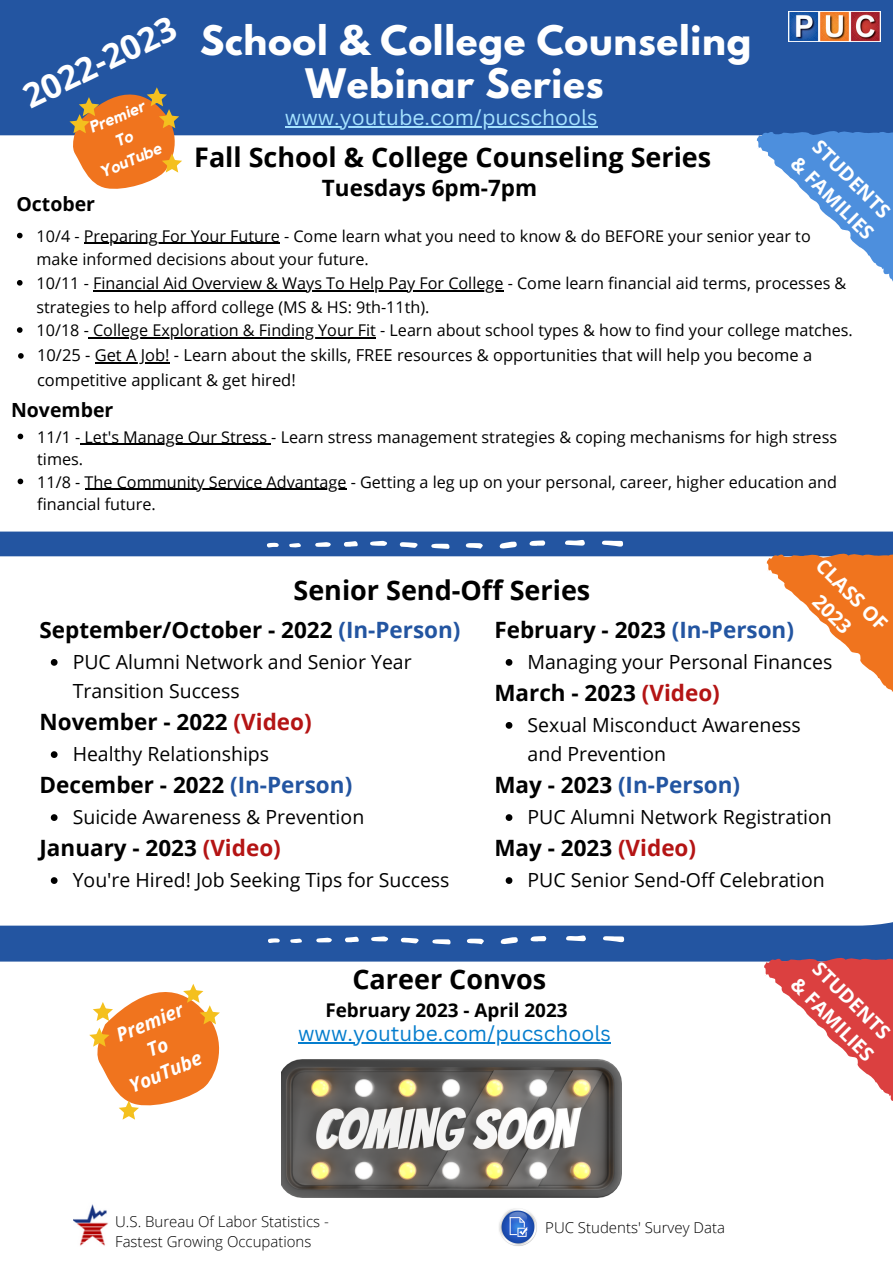
<style>
.page{position:relative;width:893px;height:1264px;background:#fff}
.page>*{position:absolute;margin:0;border:0;box-sizing:border-box;transform-origin:0 0}
.t1{font:700 36px/42.8px "League Spartan";letter-spacing:.02em;color:#fff}
.t2{font:700 33.9px "Open Sans";color:#fff}
.t3{font:700 27px "Open Sans";color:#000}
.t4{font:700 22.5px "Open Sans";color:#000}
.t5{font:700 22.5px "Open Sans";color:#2355a1}
.t6{font:21px "Canva Sans";color:#a5e2ff}
.t7{font:21px "Canva Sans";color:#057dcd}
.t8{font:700 19.95px/27.6px "Open Sans";color:#fff;text-align:center}
.t9{font:19.5px/29.2px "Open Sans";color:#000}
.t10{font:700 19.5px/27px "Open Sans";color:#fff}
.t11{font:700 19.5px "Open Sans";color:#000}
.t12{font:italic 700 19.05px/25.8px "Open Sans";color:#fff;text-align:center}
.t13{font:700 18.9px "Open Sans";color:#000}
.t14{font:16.5px/24.8px "Open Sans";color:#000}
.t15{font:16.2px/23.5px "Open Sans";color:#000}
.t16{font:italic 700 16.05px/22.5px "Kollektif";color:#fff;text-align:center}
.t17{font:300 15px/20.2px "Open Sans";color:#000}
.s1{color:#2355a1}
.s2{color:#b41414}
.s3{color:#000}
</style>
<div class="page">
<div style="left:0;top:0;width:892px;height:1262px;background:#2355a1"></div>
<div style="left:0;top:556px;width:892px;height:369px;background:#fff"></div>
<div style="left:0;top:135px;width:892px;height:396px;background:#fff"></div>
<svg style="left:602px;top:540px;width:21px;height:6px"></svg>
<svg style="left:499px;top:541px;width:18px;height:7px"></svg>
<svg style="left:565px;top:540px;width:20px;height:5px"></svg>
<svg style="left:431px;top:543px;width:18px;height:6px"></svg>
<svg style="left:399px;top:542px;width:19px;height:6px"></svg>
<svg style="left:466px;top:543px;width:17px;height:5px"></svg>
<svg style="left:529px;top:540px;width:16px;height:6px"></svg>
<svg style="left:370px;top:541px;width:17px;height:5px"></svg>
<svg style="left:344px;top:541px;width:14px;height:5px"></svg>
<svg style="left:315px;top:542px;width:16px;height:5px"></svg>
<svg style="left:267px;top:542px;width:12px;height:5px"></svg>
<svg style="left:289px;top:543px;width:12px;height:4px"></svg>
<svg style="left:603px;top:936px;width:21px;height:6px"></svg>
<svg style="left:500px;top:937px;width:18px;height:7px"></svg>
<svg style="left:566px;top:935px;width:20px;height:6px"></svg>
<svg style="left:432px;top:939px;width:18px;height:5px"></svg>
<svg style="left:400px;top:937px;width:19px;height:6px"></svg>
<svg style="left:467px;top:938px;width:17px;height:6px"></svg>
<svg style="left:530px;top:936px;width:16px;height:5px"></svg>
<svg style="left:371px;top:936px;width:17px;height:5px"></svg>
<svg style="left:345px;top:936px;width:14px;height:6px"></svg>
<svg style="left:316px;top:937px;width:16px;height:5px"></svg>
<svg style="left:268px;top:938px;width:12px;height:5px"></svg>
<svg style="left:290px;top:938px;width:12px;height:5px"></svg>
<div style="left:0;top:961px;width:892px;height:301px;background:#fff"></div>
<img style="left:788px;top:11px;width:92px;height:31px">
<img style="left:73px;top:1202px;width:38px;height:44px">
<img style="left:498px;top:1207px;width:39px;height:39px">
<svg style="left:756px;top:131px;width:136px;height:156px;background:#a3c4ec"></svg>
<svg style="left:764px;top:957px;width:128px;height:156px;background:#eaa2a3"></svg>
<svg style="left:505px;top:659px;width:7px;height:6px"></svg>
<svg style="left:505px;top:722px;width:7px;height:6px"></svg>
<svg style="left:505px;top:814px;width:7px;height:7px"></svg>
<svg style="left:505px;top:877px;width:7px;height:6px"></svg>
<img style="left:281px;top:1059px;width:340px;height:138px">
<svg style="left:51px;top:659px;width:7px;height:6px"></svg>
<svg style="left:51px;top:751px;width:7px;height:7px"></svg>
<svg style="left:51px;top:814px;width:7px;height:7px"></svg>
<svg style="left:51px;top:877px;width:7px;height:6px"></svg>
<svg style="left:18px;top:433px;width:5px;height:6px"></svg>
<hr style="left:80px;top:444px;width:191px;height:1px;background:#000">
<svg style="left:18px;top:478px;width:5px;height:6px"></svg>
<hr style="left:85px;top:489px;width:261px;height:1px;background:#000">
<svg style="left:17px;top:233px;width:6px;height:5px"></svg>
<hr style="left:84px;top:243px;width:196px;height:1px;background:#000">
<svg style="left:17px;top:280px;width:6px;height:5px"></svg>
<hr style="left:93px;top:290px;width:410px;height:1px;background:#000">
<svg style="left:17px;top:327px;width:6px;height:6px"></svg>
<hr style="left:89px;top:337px;width:287px;height:1px;background:#000">
<svg style="left:18px;top:353px;width:6px;height:6px"></svg>
<hr style="left:95px;top:362px;width:75px;height:1px;background:#000">
<svg style="left:69px;top:87px;width:114px;height:104px"></svg>
<svg style="left:89px;top:981px;width:140px;height:138px;background:#f6b17b"></svg>
<svg style="left:766px;top:553px;width:126px;height:156px;background:#f4bb94"></svg>
<hr style="left:285px;top:126px;width:312px;height:1px;background:#a5e2ff">
<hr style="left:298px;top:1042px;width:313px;height:1px;background:#057dcd">
<h2 class="t2" style="left:15px;top:77px;width:167px;rotate:-26deg">2022-2023</h2>
<h1 class="t1" style="left:305px;top:24px;width:447px;text-indent:-106px">School &amp; College Counseling<br>Webinar Series</h1>
<p class="t16" style="left:78px;top:122px;width:68px;rotate:-23deg">Premier<br>To<br>YouTube</p>
<p class="t6" style="left:285px;top:103px;width:314px">www.youtube.com/pucschools</p>
<p class="t10" style="left:823px;top:131px;width:109px;rotate:45deg">STUDENTS &amp; FAMILIES</p>
<h3 class="t3" style="left:194px;top:138px;width:518px">Fall School &amp; College Counseling Series</h3>
<h3 class="t4" style="left:322px;top:171px;width:217px">Tuesdays 6pm-7pm</h3>
<p class="t11" style="left:16px;top:190px;width:80px">October</p>
<p class="t15" style="left:37px;top:224px;width:817px">10/4 - Preparing For Your Future - Come learn what you need to know &amp; do BEFORE your senior year to make informed decisions about your future.<br>10/11 - Financial Aid Overview &amp; Ways To Help Pay For College - Come learn financial aid terms, processes &amp; strategies to help afford college (MS &amp; HS: 9th-11th).<br>10/18 - College Exploration &amp; Finding Your Fit - Learn about school types &amp; how to find your college matches.</p>
<p class="t14" style="left:37px;top:342px;width:776px">10/25 - Get A Job! - Learn about the skills, FREE resources &amp; opportunities that will help you become a competitive applicant &amp; get hired!</p>
<p class="t11" style="left:11px;top:396px;width:104px">November</p>
<p class="t15" style="left:37px;top:425px;width:801px;line-height:22.5px">11/1 - Let's Manage Our Stress - Learn stress management strategies &amp; coping mechanisms for high stress times.<br>11/8 - The Community Service Advantage - Getting a leg up on your personal, career, higher education and financial future.</p>
<h3 class="t3" style="left:293px;top:571px;width:298px">Senior Send-Off Series</h3>
<h3 class="t4" style="left:40px;top:613px;width:422px">September/October - 2022 <span class="s1">(In-Person)</span></h3>
<h3 class="t4" style="left:494px;top:613px;width:301px">February - 2023 <span class="s1">(In-Person)</span></h3>
<p class="t8" style="left:829px;top:552px;width:93px;rotate:45deg">CLASS OF<br>2023</p>
<p class="t9" style="left:73px;top:647px;width:340px">PUC Alumni Network and Senior Year<br>Transition Success</p>
<p class="t9" style="left:527px;top:647px;width:306px">Managing your Personal Finances</p>
<h3 class="t4" style="left:494px;top:676px;width:227px">March - 2023 <span class="s2">(Video)</span></h3>
<h3 class="t4" style="left:40px;top:705px;width:274px">November - 2022 <span class="s2">(Video)</span></h3>
<p class="t9" style="left:73px;top:739px;width:198px">Healthy Relationships</p>
<p class="t9" style="left:527px;top:710px;width:275px">Sexual Misconduct Awareness and Prevention</p>
<h3 class="t4" style="left:40px;top:768px;width:314px">December - 2022 <span class="s1">(In-Person)</span></h3>
<h3 class="t5" style="left:494px;top:768px;width:247px"><span class="s3">May - 2023</span> (In-Person)</h3>
<p class="t9" style="left:73px;top:802px;width:293px">Suicide Awareness &amp; Prevention</p>
<p class="t9" style="left:527px;top:802px;width:306px">PUC Alumni Network Registration</p>
<h3 class="t4" style="left:40px;top:831px;width:243px">January - 2023 <span class="s2">(Video)</span></h3>
<h3 class="t4" style="left:494px;top:831px;width:203px">May - 2023 <span class="s2">(Video)</span></h3>
<p class="t9" style="left:73px;top:865px;width:378px">You're Hired! Job Seeking Tips for Success</p>
<p class="t9" style="left:527px;top:865px;width:299px">PUC Senior Send-Off Celebration</p>
<p class="t12" style="left:105px;top:1026px;width:80px;rotate:-23deg">Premier<br>To<br>YouTube</p>
<h3 class="t3" style="left:352px;top:960px;width:195px">Career Convos</h3>
<p class="t13" style="left:325px;top:996px;width:244px">February 2023 - April 2023</p>
<p class="t7" style="left:298px;top:1018px;width:314px">www.youtube.com/pucschools</p>
<p class="t17" style="left:115px;top:1210px;width:215px">U.S. Bureau Of Labor Statistics -<br>Fastest Growing Occupations</p>
<p class="t17" style="left:545px;top:1216px;width:181px">PUC Students' Survey Data</p>
<p class="t10" style="left:823px;top:952px;width:109px;rotate:45deg">STUDENTS &amp; FAMILIES</p>
</div>
